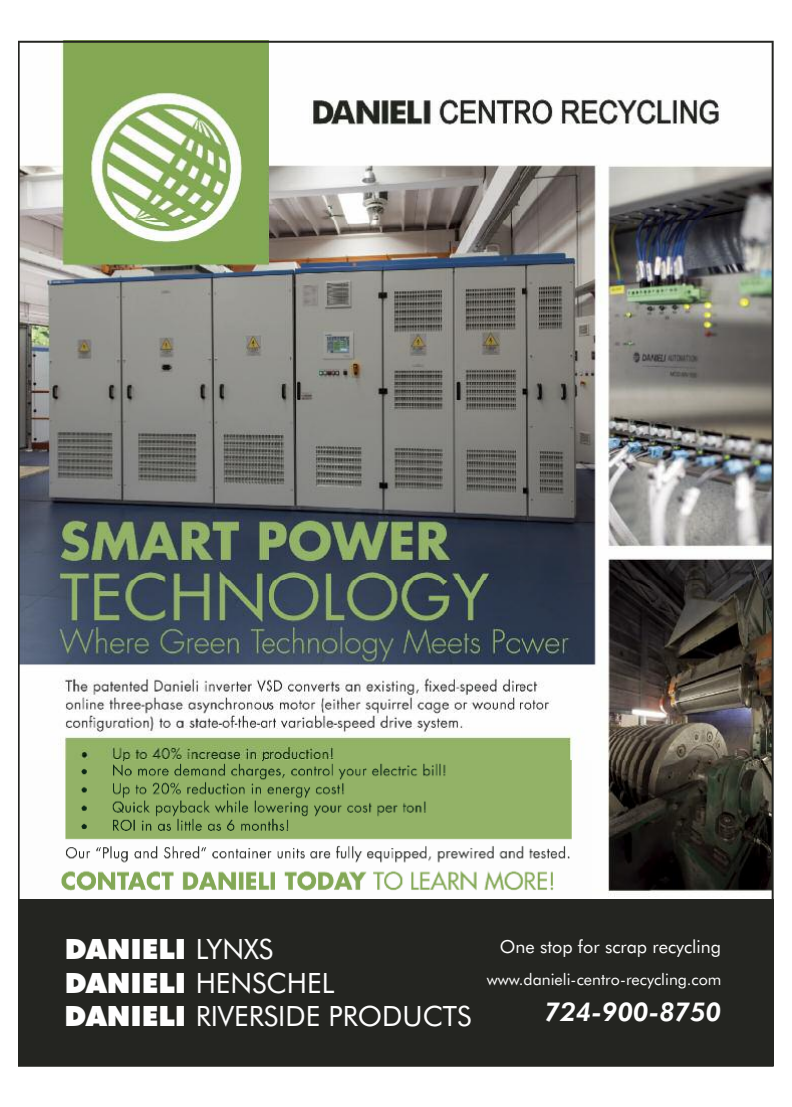
<style>
.page{position:relative;width:792px;height:1107px;background:#fff}
.page>*{position:absolute;margin:0;border:0;box-sizing:border-box;transform-origin:0 0}
.t1{font:28px/33.6px "Futura BT";color:#fefefe}
.t2{font:italic 800 26px "Futura BT";color:#fefefe}
.t3{font:18px "Futura BT";color:#fefefe}
.t4{font:16px "Futura BT";color:#fefefe}
.s1{font-weight:900}
</style>
<div class="page">
<img style="left:18px;top:41px;width:756px;height:1025px">
<p class="t1" style="left:65px;top:932px;width:408px"><span class="s1">DANIELI</span> LYNXS<br><span class="s1">DANIELI</span> HENSCHEL<br><span class="s1">DANIELI</span> RIVERSIDE PRODUCTS</p>
<p class="t3" style="left:500px;top:936px;width:223px">One stop for scrap recycling</p>
<p class="t4" style="left:487px;top:970px;width:236px">www.danieli-centro-recycling.com</p>
<p class="t2" style="left:545px;top:996px;width:178px">724-900-8750</p>
</div>
